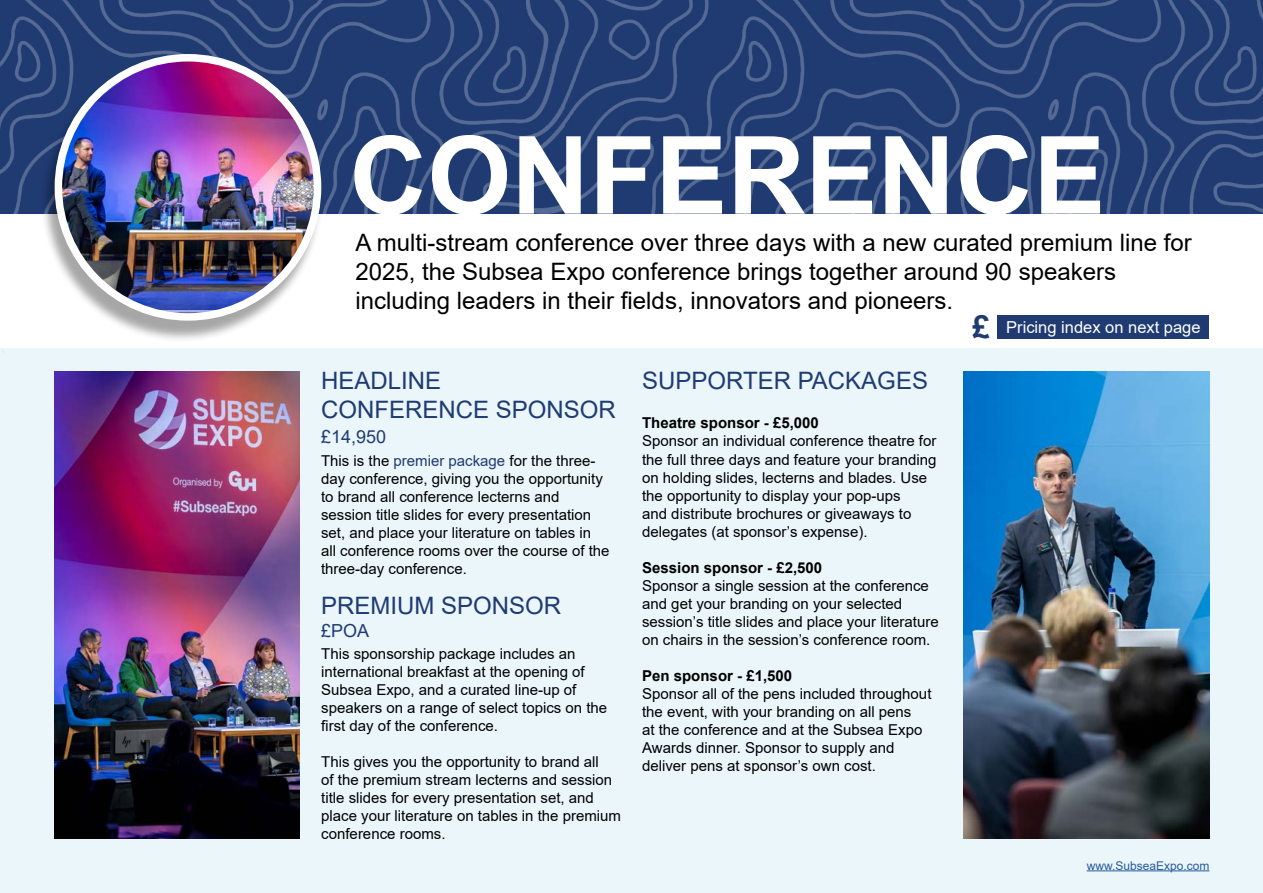
<style>
.page{position:relative;width:1263px;height:893px;background:#fff}
.page>*{position:absolute;margin:0;border:0;box-sizing:border-box;transform-origin:0 0}
.t1{font:700 108px "Arial";color:#fff}
.t2{font:700 31.5px "Arial";color:#1f3b72}
.t3{font:24px/28.8px "Arial";color:#000}
.t4{font:24px/28.8px "Arial";color:#1f3b72}
.t5{font:18px "Arial";color:#1f3b72}
.t6{font:16.5px "Arial";color:#fff}
.t7{font:15px/18px "Arial";color:#000}
.t8{font:700 15px "Arial";color:#000}
.t9{font:12px "Arial";color:#275b9b}
.s1{color:#1f3b72}
</style>
<div class="page">
<div style="left:0;top:349px;width:1263px;height:544px;background:#ebf6fb"></div>
<div style="left:997px;top:315px;width:212px;height:23px;background:#1f3b72"></div>
<img style="left:963px;top:371px;width:246px;height:468px">
<img style="left:55px;top:371px;width:245px;height:468px">
<img style="left:565px;top:0;width:698px;height:214px">
<img style="left:0;top:0;width:565px;height:214px">
<div style="left:40px;top:59px;width:283px;height:283px;background:#000;opacity:.35"></div>
<img style="left:58px;top:58px;width:260px;height:259px;border-radius:130px">
<div style="left:55px;top:54px;width:266px;height:267px;border:8px solid #fff;border-radius:50%"></div>
<hr style="left:1087px;top:870px;width:122px;height:1px;background:#275b9b">
<h1 class="t1" style="left:349px;top:100px;width:757px">CONFERENCE</h1>
<h3 class="t3" style="left:355px;top:228px;width:838px">A multi-stream conference over three days with a new curated premium line for<br>2025, the Subsea Expo conference brings together around 90 speakers including leaders in their fields, innovators and pioneers.</h3>
<p class="t6" style="left:1006px;top:315px;width:196px">Pricing index on next page</p>
<h2 class="t2" style="left:972px;top:304px;width:19px">£</h2>
<h3 class="t4" style="left:321px;top:366px;width:296px">HEADLINE<br>CONFERENCE SPONSOR</h3>
<p class="t5" style="left:321px;top:424px;width:67px">£14,950</p>
<p class="t7" style="left:321px;top:452px;width:290px">This is the <span class="s1">premier package</span> for the three&shy;day conference, giving you the opportunity to brand all conference lecterns and session title slides for every presentation set, and place your literature on tables in all conference rooms over the course of the three-day conference.</p>
<h3 class="t4" style="left:321px;top:591px;width:242px">PREMIUM SPONSOR</h3>
<p class="t5" style="left:321px;top:619px;width:50px">£POA</p>
<p class="t7" style="left:321px;top:645px;width:287px">This sponsorship package includes an international breakfast at the opening of Subsea Expo, and a curated line-up of speakers on a range of select topics on the first day of the conference.</p>
<p class="t7" style="left:321px;top:753px;width:301px">This gives you the opportunity to brand all<br>of the premium stream lecterns and session title slides for every presentation set, and place your literature on tables in the premium conference rooms.</p>
<h3 class="t4" style="left:642px;top:366px;width:287px">SUPPORTER PACKAGES</h3>
<p class="t8" style="left:642px;top:413px;width:178px">Theatre sponsor - £5,000</p>
<p class="t7" style="left:642px;top:432px;width:296px">Sponsor an individual conference theatre for the full three days and feature your branding on holding slides, lecterns and blades. Use the opportunity to display your pop-ups<br>and distribute brochures or giveaways to delegates (at sponsor’s expense).</p>
<p class="t8" style="left:642px;top:557px;width:182px">Session sponsor - £2,500</p>
<p class="t7" style="left:642px;top:576px;width:298px">Sponsor a single session at the conference and get your branding on your selected session’s title slides and place your literature on chairs in the session’s conference room.</p>
<p class="t8" style="left:642px;top:665px;width:152px">Pen sponsor - £1,500</p>
<p class="t7" style="left:642px;top:684px;width:291px">Sponsor all of the pens included throughout the event, with your branding on all pens<br>at the conference and at the Subsea Expo Awards dinner. Sponsor to supply and deliver pens at sponsor’s own cost.</p>
<p class="t9" style="left:1087px;top:857px;width:124px">www.SubseaExpo.com</p>
</div>
